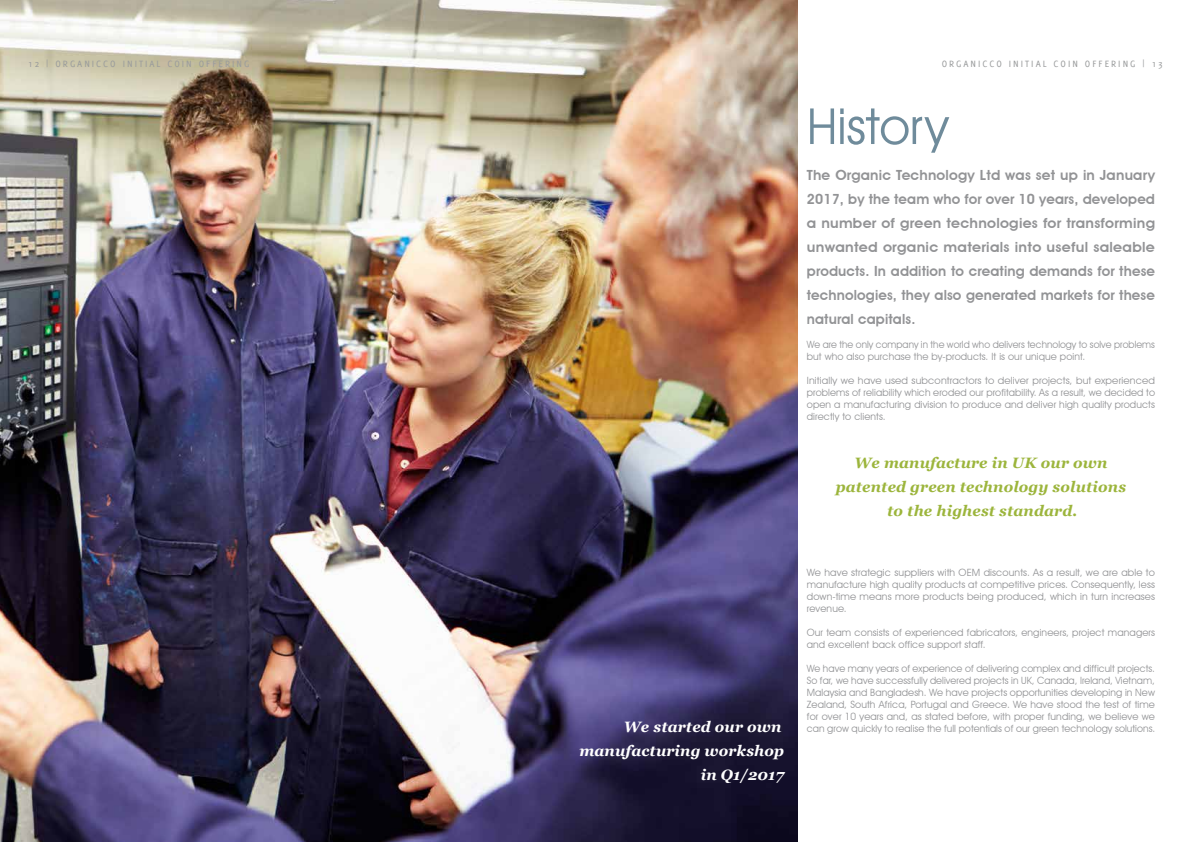
<style>
.page{position:relative;width:1191px;height:842px;background:#fff}
.page>*{position:absolute;margin:0;border:0;box-sizing:border-box;transform-origin:0 0}
.t1{font:50px "Avant Garde IT Cby BT";color:#4c6f82}
.t2{font:italic 700 15px/24px "Georgia";letter-spacing:.01em;color:#9cb53c;text-align:center}
.t3{font:italic 700 15px/24px "Georgia";letter-spacing:.01em;color:#fff;text-align:right}
.t4{font:600 14px/24px "Avant Garde IT Cby BT";letter-spacing:.01em;color:#77787b;text-align:justify}
.t5{font:10px/12px "Avant Garde IT Cby BT";letter-spacing:.01em;color:#77787b;text-align:justify}
.t6{font:10px/12px "Avant Garde IT Cby BT";letter-spacing:.01em;color:#77787b;scale:.96 1}
.t7{font:10px "Delicious";letter-spacing:.2em;color:#999b9c}
</style>
<div class="page">
<img style="left:0;top:0;width:797px;height:842px">
<p class="t7" style="left:28px;top:58px;width:222px">12 | ORGANICCO INITIAL COIN OFFERING</p>
<p class="t7" style="left:941px;top:58px;width:222px">ORGANICCO INITIAL COIN OFFERING | 13</p>
<h1 class="t1" style="left:807px;top:96px;width:143px">History</h1>
<p class="t4" style="left:807px;top:163px;width:350px">The Organic Technology Ltd was set up in January 2017, by the team who for over 10 years, developed a number of green technologies for transforming unwanted organic materials into useful saleable products. In addition to creating demands for these technologies, they also generated markets for these natural capitals.</p>
<p class="t6" style="left:807px;top:338px;width:364px">We are the only company in the world who delivers technology to solve problems but who also purchase the by-products. It is our unique point.</p>
<p class="t5" style="left:807px;top:374px;width:350px">Initially we have used subcontractors to deliver projects, but experienced problems of reliability which eroded our profitability. As a result, we decided to open a manufacturing division to produce and deliver high quality products directly to clients.</p>
<h2 class="t3" style="left:579px;top:715px;width:206px">We started our own manufacturing workshop in Q1/2017</h2>
<h2 class="t2" style="left:835px;top:451px;width:292px">We manufacture in UK our own patented green technology solutions to the highest standard.</h2>
<p class="t5" style="left:807px;top:566px;width:350px">We have strategic suppliers with OEM discounts. As a result, we are able to manufacture high quality products at competitive prices. Consequently, less down-time means more products being produced, which in turn increases revenue.</p>
<p class="t5" style="left:807px;top:626px;width:350px">Our team consists of experienced fabricators, engineers, project managers and excellent back office support staff.</p>
<p class="t5" style="left:807px;top:662px;width:350px">We have many years of experience of delivering complex and difficult projects.<br>So far, we have successfully delivered projects in UK, Canada, Ireland, Vietnam, Malaysia and Bangladesh. We have projects opportunities developing in New Zealand, South Africa, Portugal and Greece. We have stood the test of time for over 10 years and, as stated before, with proper funding, we believe we can grow quickly to realise the full potentials of our green technology solutions.</p>
</div>
